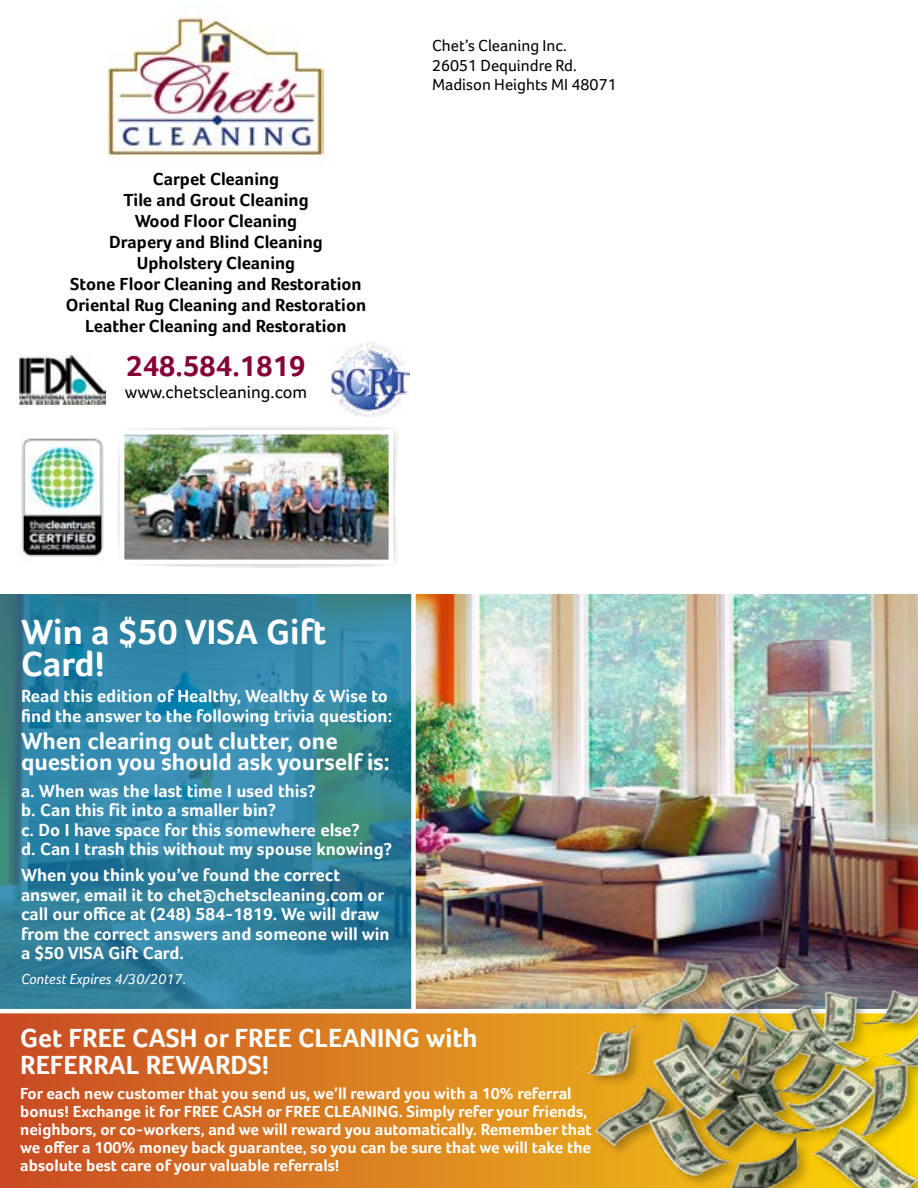
<style>
.page{position:relative;width:918px;height:1188px;background:#fff}
.page>*{position:absolute;margin:0;border:0;box-sizing:border-box;transform-origin:0 0}
.t1{font:700 36px/31.5px "Foco";color:#fff}
.t2{font:700 30px "Foco";color:#860038}
.t3{font:700 27px/27px "Foco";color:#fff}
.t4{font:700 24px/21px "Foco";color:#fff}
.t5{font:700 18px/19.5px "Foco";color:#fff}
.t6{font:700 18px/21px "Foco";color:#000;text-align:center}
.t7{font:18px "Foco";color:#000}
.t8{font:700 16.5px/18px "Foco";color:#fff}
.t9{font:16.5px/19.8px "Foco";color:#000}
.t10{font:italic 15px "Foco";color:#fff}
</style>
<div class="page">
<img style="left:416px;top:594px;width:502px;height:415px">
<svg style="left:0;top:1013px;width:577px;height:175px;background:#d77521"></svg>
<svg style="left:0;top:594px;width:411px;height:415px;background:#30839f"></svg>
<img style="left:577px;top:955px;width:341px;height:233px">
<img style="left:108px;top:16px;width:216px;height:146px">
<img style="left:330px;top:342px;width:79px;height:75px">
<img style="left:19px;top:355px;width:86px;height:50px">
<img style="left:19px;top:435px;width:85px;height:126px">
<svg style="left:117px;top:426px;width:281px;height:142px"></svg>
<img style="left:125px;top:435px;width:263px;height:124px">
<div style="left:120px;top:430px;width:273px;height:134px;border:4px solid #fff"></div>
<p class="t6" style="left:66px;top:169px;width:302px">Carpet Cleaning<br>Tile and Grout Cleaning<br>Wood Floor Cleaning<br>Drapery and Blind Cleaning<br>Upholstery Cleaning<br>Stone Floor Cleaning and Restoration<br>Oriental Rug Cleaning and Restoration<br>Leather Cleaning and Restoration</p>
<h2 class="t2" style="left:126px;top:349px;width:181px">248.584.1819</h2>
<p class="t7" style="left:125px;top:382px;width:184px">www.chetscleaning.com</p>
<p class="t9" style="left:432px;top:35px;width:186px">Chet’s Cleaning Inc.<br>26051 Dequindre Rd.<br>Madison Heights MI 48071</p>
<h1 class="t1" style="left:21px;top:616px;width:307px">Win a $50 VISA Gift<br>Card!</h1>
<p class="t5" style="left:21px;top:686px;width:373px">Read this edition of Healthy, Wealthy &amp; Wise to find the answer to the following trivia question:</p>
<h3 class="t4" style="left:21px;top:731px;width:370px">When clearing out clutter, one question you should ask yourself is:</h3>
<p class="t5" style="left:21px;top:781px;width:373px">a. When was the last time I used this?<br>b. Can this fit into a smaller bin?<br>c. Do I have space for this somewhere else?<br>d. Can I trash this without my spouse knowing?</p>
<p class="t5" style="left:21px;top:865px;width:370px">When you think you’ve found the correct answer, email it to chet@chetscleaning.com or call our office at (248) 584-1819. We will draw from the correct answers and someone will win a $50 VISA Gift Card.</p>
<p class="t10" style="left:21px;top:971px;width:166px">Contest Expires 4/30/2017.</p>
<h3 class="t3" style="left:20px;top:1024px;width:459px">Get FREE CASH or FREE CLEANING with<br>REFERRAL REWARDS!</h3>
<p class="t8" style="left:20px;top:1084px;width:573px">For each new customer that you send us, we’ll reward you with a 10% referral bonus! Exchange it for FREE CASH or FREE CLEANING. Simply refer your friends, neighbors, or co-workers, and we will reward you automatically. Remember that we offer a 100% money back guarantee, so you can be sure that we will take the absolute best care of your valuable referrals!</p>
</div>
